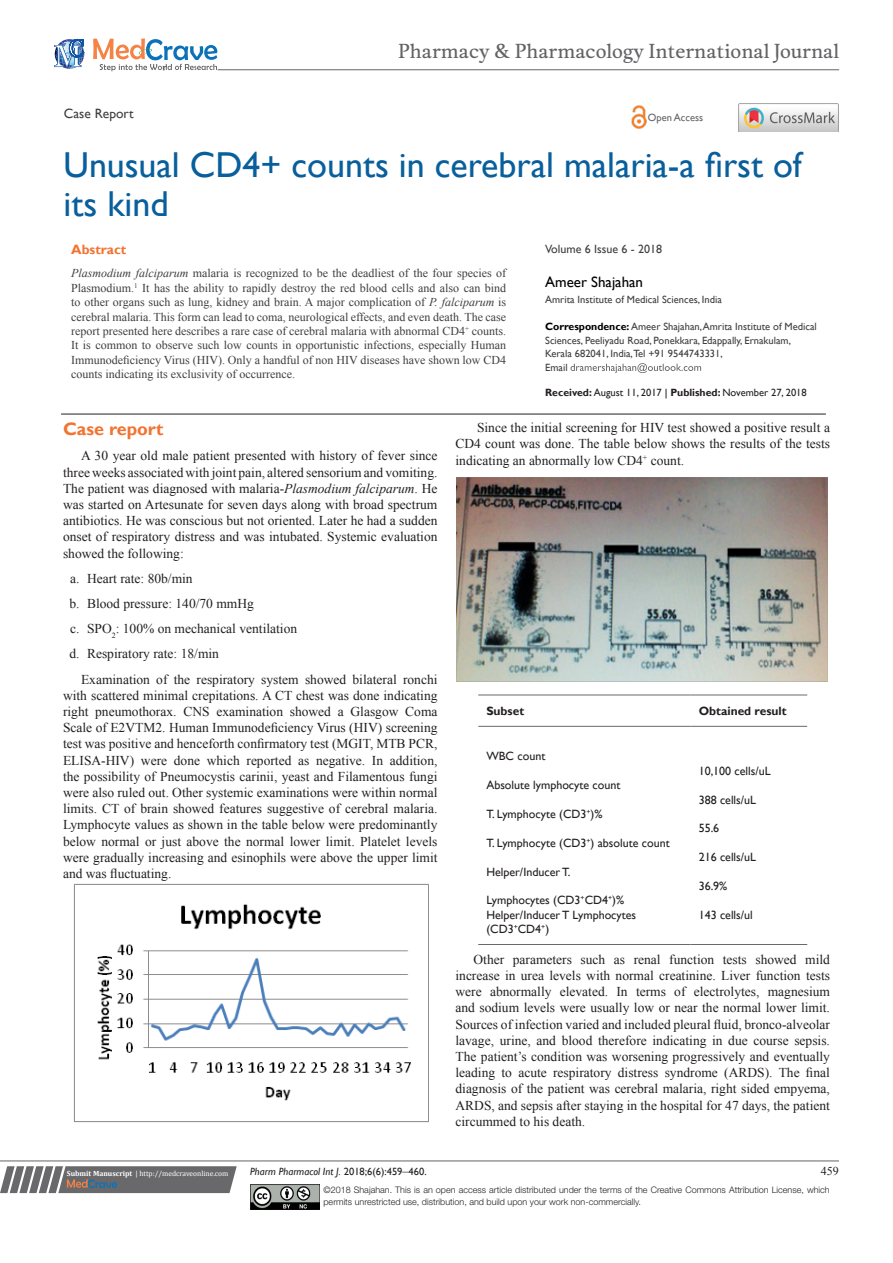
<style>
.page{position:relative;width:893px;height:1263px;background:#fff}
.page>*{position:absolute;margin:0;border:0;box-sizing:border-box;transform-origin:0 0}
.t1{font:36px/39px "Gill Sans";color:#085f9c}
.t2{font:18.6px "Musee";color:#636366}
.List_Paragraph{font:700 18px "Gill Sans";color:#f37331}
.t3{font:15px "Gill Sans";color:#000}
.t4{font:13.5px/16.2px "Times New Roman";color:#231f20;text-align:justify}
.t5{font:13.5px "Gill Sans";color:#3e3e3f}
.t6{font:700 13.5px "Gill Sans";color:#f37331}
.t7{font:12px/14.4px "Times New Roman";color:#3e3e3f;text-align:justify}
.t8{font:12px/14.4px "Gill Sans";color:#231f20}
.t9{font:700 12px "Gill Sans";color:#231f20}
.t10{font:12px "Gill Sans";color:#3e3e3f}
.t11{font:12px "Times New Roman";color:#231f20}
.t12{font:10.5px/13.5px "Gill Sans";color:#3e3e3f}
.t13{font:10.5px "Gill Sans";color:#231f20}
.t14{font:italic 10.5px "Gill Sans";color:#231f20}
.t15{font:10.5px "Gill Sans";color:#636366}
.t16{font:300 9px/12px "Helvetica Neue LT Std";color:#231f20}
.t17{font:7.5px "Cambria";color:#fff}
.s1{font-weight:700;color:#000}
.s2{font-weight:700}
.s3{color:#000}
.s4{font-style:italic}
.s5{font-style:normal}
.s6{font-family:"Times New Roman";font-style:normal;font-size:12px}
</style>
<div class="page">
<svg style="left:0;top:1166px;width:237px;height:27px;background:#78787a"></svg>
<hr style="left:0;top:1161px;width:839px;height:1px;background:#626465">
<hr style="left:478px;top:695px;width:213px;height:1px;background:#69696c">
<hr style="left:691px;top:695px;width:116px;height:1px;background:#69696c">
<hr style="left:478px;top:726px;width:213px;height:1px;background:#69696c">
<hr style="left:691px;top:726px;width:116px;height:1px;background:#69696c">
<hr style="left:478px;top:944px;width:213px;height:1px;background:#69696c">
<hr style="left:691px;top:944px;width:116px;height:1px;background:#69696c">
<hr style="left:61px;top:414px;width:765px;height:1px;background:#231f20">
<img style="left:250px;top:1185px;width:69px;height:24px">
<svg style="left:570px;top:363px;width:131px;height:10px"></svg>
<svg style="left:54px;top:39px;width:30px;height:30px"></svg>
<svg style="left:93px;top:38px;width:124px;height:33px"></svg>
<hr style="left:218px;top:70px;width:621px;height:1px;background:#626465">
<img style="left:631px;top:105px;width:16px;height:24px">
<img style="left:739px;top:104px;width:99px;height:28px">
<img style="left:73px;top:883px;width:356px;height:239px">
<img style="left:456px;top:477px;width:372px;height:205px">
<p class="t2" style="left:398px;top:39px;width:442px">Pharmacy &amp; Pharmacology International Journal</p>
<p class="t5" style="left:64px;top:105px;width:71px">Case Report</p>
<p class="t15" style="left:648px;top:112px;width:57px">Open Access</p>
<p class="t1" style="left:64px;top:146px;width:740px">Unusual CD4+ counts in cerebral malaria-a first of its kind</p>
<p class="t10" style="left:545px;top:242px;width:118px">Volume 6 Issue 6 - 2018</p>
<p class="t3" style="left:545px;top:273px;width:99px">Ameer Shajahan</p>
<p class="t12" style="left:545px;top:293px;width:178px">Amrita Institute of Medical Sciences, India</p>
<p class="t12" style="left:545px;top:320px;width:273px"><span class="s1">Correspondence:</span> Ameer Shajahan, Amrita Institute of Medical<br>Sciences, Peeliyadu Road, Ponekkara, Edappally, Ernakulam,<br>Kerala 682041, India,Tel +91 9544743331,</p>
<p class="t12" style="left:545px;top:361px;width:24px">Email</p>
<p class="t13" style="left:545px;top:386px;width:263px"><span class="s2">Received:</span> August 11, 2017 <span class="s3">|</span> <span class="s2">Published:</span> November 27, 2018</p>
<p class="t6" style="left:71px;top:241px;width:57px">Abstract</p>
<p class="t7" style="left:71px;top:266px;width:437px"><span class="s4">Plasmodium falciparum</span> malaria is recognized to be the deadliest of the four species of Plasmodium.<sup>1</sup> It has the ability to rapidly destroy the red blood cells and also can bind to other organs such as lung, kidney and brain. A major complication of <span class="s4">P. falciparum</span> is cerebral malaria. This form can lead to coma, neurological effects, and even death. The case report presented here describes a rare case of cerebral malaria with abnormal CD4<sup>+</sup> counts.<br>It is common to observe such low counts in opportunistic infections, especially Human Immunodeficiency Virus (HIV). Only a handful of non HIV diseases have shown low CD4 counts indicating its exclusivity of occurrence.</p>
<p class="List_Paragraph" style="left:63px;top:418px;width:102px">Case report</p>
<p class="t4" style="left:63px;top:448px;width:376px;text-indent:18px">A 30 year old male patient presented with history of fever since three weeks associated with joint pain, altered sensorium and vomiting.<br>The patient was diagnosed with malaria-<span class="s4">Plasmodium falciparum</span>. He was started on Artesunate for seven days along with broad spectrum antibiotics. He was conscious but not oriented. Later he had a sudden onset of respiratory distress and was intubated. Systemic evaluation showed the following:</p>
<p class="t4" style="left:70px;top:570px;width:124px">a. Heart rate: 80b/min</p>
<p class="t4" style="left:69px;top:595px;width:186px">b. Blood pressure: 140/70 mmHg</p>
<p class="t4" style="left:70px;top:620px;width:229px">c. SPO<sub>2</sub>: 100% on mechanical ventilation</p>
<p class="t4" style="left:69px;top:646px;width:151px">d. Respiratory rate: 18/min</p>
<p class="t4" style="left:63px;top:671px;width:376px;text-indent:18px">Examination of the respiratory system showed bilateral ronchi with scattered minimal crepitations. A CT chest was done indicating right pneumothorax. CNS examination showed a Glasgow Coma Scale of E2VTM2. Human Immunodeficiency Virus (HIV) screening test was positive and henceforth confirmatory test (MGIT, MTB PCR, ELISA-HIV) were done which reported as negative. In addition, the possibility of Pneumocystis carinii, yeast and Filamentous fungi were also ruled out. Other systemic examinations were within normal limits. CT of brain showed features suggestive of cerebral malaria.<br>Lymphocyte values as shown in the table below were predominantly below normal or just above the normal lower limit. Platelet levels were gradually increasing and esinophils were above the upper limit and was fluctuating.</p>
<p class="t4" style="left:455px;top:419px;width:376px;text-indent:22px">Since the initial screening for HIV test showed a positive result a CD4 count was done. The table below shows the results of the tests indicating an abnormally low CD4<sup>+</sup> count.</p>
<p class="t9" style="left:486px;top:703px;width:39px">Subset</p>
<p class="t9" style="left:699px;top:703px;width:89px">Obtained result</p>
<p class="t8" style="left:486px;top:749px;width:60px">WBC count</p>
<p class="t8" style="left:486px;top:778px;width:136px">Absolute lymphocyte count</p>
<p class="t8" style="left:486px;top:807px;width:118px">T. Lymphocyte (CD3<sup>+</sup>)%</p>
<p class="t8" style="left:486px;top:836px;width:185px">T. Lymphocyte (CD3<sup>+</sup>) absolute count</p>
<p class="t8" style="left:486px;top:864px;width:86px">Helper/Inducer T.</p>
<p class="t8" style="left:486px;top:893px;width:139px">Lymphocytes (CD3<sup>+</sup>CD4<sup>+</sup>)%</p>
<p class="t8" style="left:486px;top:908px;width:151px">Helper/Inducer T Lymphocytes (CD3<sup>+</sup>CD4<sup>+</sup>)</p>
<p class="t8" style="left:699px;top:764px;width:74px">10,100 cells/uL</p>
<p class="t8" style="left:699px;top:792px;width:59px">388 cells/uL</p>
<p class="t8" style="left:699px;top:821px;width:22px">55.6</p>
<p class="t8" style="left:699px;top:850px;width:59px">216 cells/uL</p>
<p class="t8" style="left:699px;top:879px;width:30px">36.9%</p>
<p class="t8" style="left:699px;top:908px;width:56px">143 cells/ul</p>
<p class="t4" style="left:455px;top:951px;width:376px;text-indent:18px">Other parameters such as renal function tests showed mild increase in urea levels with normal creatinine. Liver function tests were abnormally elevated. In terms of electrolytes, magnesium and sodium levels were usually low or near the normal lower limit.<br>Sources of infection varied and included pleural fluid, bronco-alveolar lavage, urine, and blood therefore indicating in due course sepsis.<br>The patient’s condition was worsening progressively and eventually leading to acute respiratory distress syndrome (ARDS). The final diagnosis of the patient was cerebral malaria, right sided empyema, ARDS, and sepsis after staying in the hospital for 47 days, the patient circummed to his death.</p>
<p class="t17" style="left:67px;top:1169px;width:163px"><span class="s2">Submit Manuscript</span> | http://medcraveonline.com</p>
<p class="t14" style="left:250px;top:1165px;width:178px">Pharm Pharmacol Int J. <span class="s5">2018;6(6):459</span><span class="s6">‒</span><span class="s5">460.</span></p>
<p class="t11" style="left:821px;top:1163px;width:19px">459</p>
<p class="t16" style="left:323px;top:1183px;width:508px">©2018 Shajahan. This is an open access article distributed under the terms of the Creative Commons Attribution License, which permits unrestricted use, distribution, and build upon your work non-commercially.</p>
</div>
